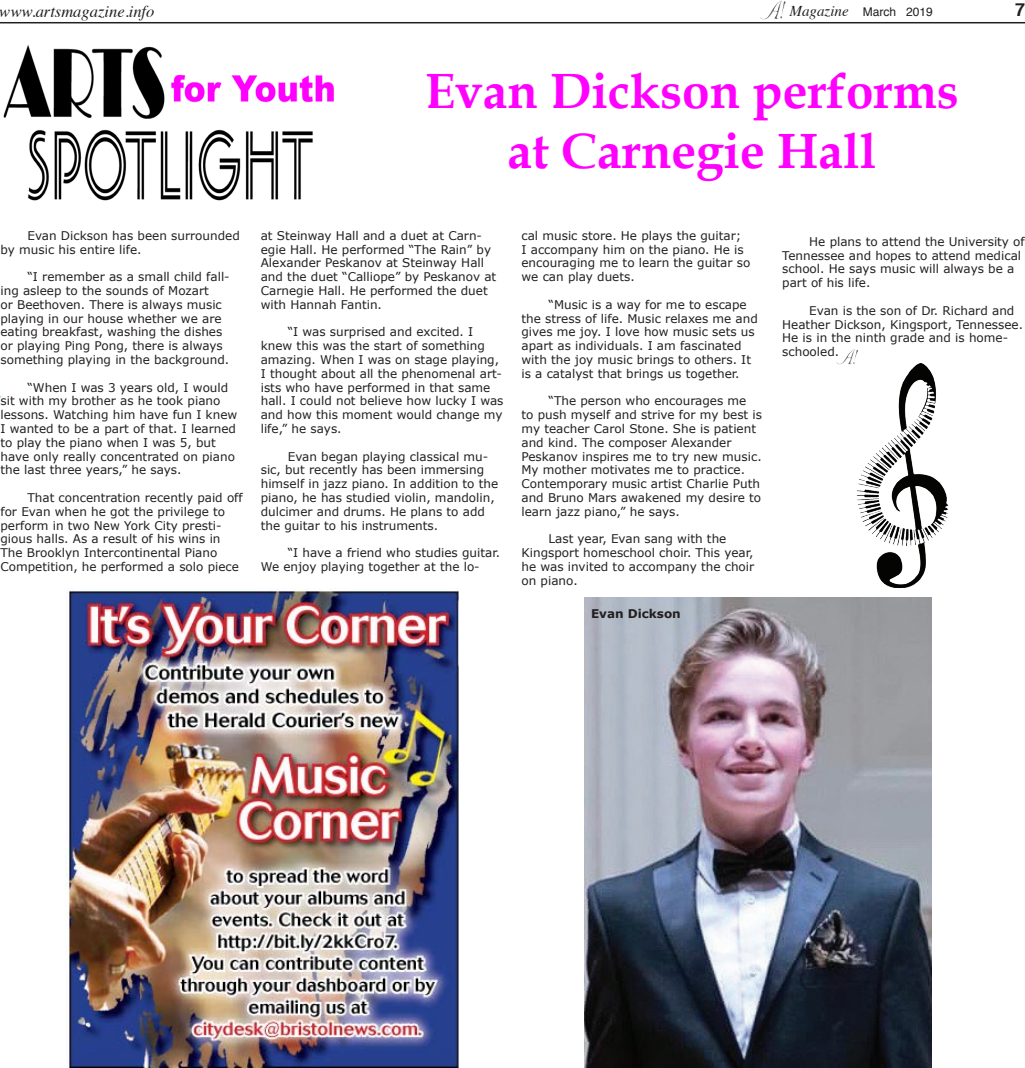
<style>
.page{position:relative;width:1025px;height:1068px;background:#fff}
.page>*{position:absolute;margin:0;border:0;box-sizing:border-box;transform-origin:0 0}
.t1{font:700 49.5px/59.4px "Book Antiqua";color:#f0f;text-align:center}
.t2{font:700 18px "Helvetica";color:#231f20}
.t3{font:italic 16.5px "Times";color:#231f20}
.t4{font:12px/13.8px "Verdana";color:#231f20}
.t5{font:12px "Helvetica";color:#231f20}
.t6{font:700 12px "Verdana";color:#231f20}
.t7{font:700 12px "Verdana";color:#00aeef}
.s1{font-family:"Times";font-style:italic;font-size:15px}
</style>
<div class="page">
<hr style="left:0;top:22px;width:1024px;height:1px;background:#231f20">
<img style="left:760px;top:0;width:25px;height:20px">
<img style="left:28px;top:129px;width:285px;height:72px">
<img style="left:3px;top:45px;width:331px;height:74px">
<img style="left:65px;top:589px;width:393px;height:479px">
<img style="left:836px;top:349px;width:22px;height:15px">
<img style="left:584px;top:598px;width:348px;height:470px">
<img style="left:848px;top:364px;width:101px;height:224px">
<h3 class="t3" style="left:0;top:-3px;width:156px">www.artsmagazine.info</h3>
<p class="t5" style="left:789px;top:3px;width:145px"><span class="s1">Magazine</span> March 2019</p>
<h2 class="t2" style="left:1015px;top:-5px;width:12px">7</h2>
<h1 class="t1" style="left:425px;top:62px;width:535px">Evan Dickson performs at Carnegie Hall</h1>
<p class="t4" style="left:0;top:228px;width:241px;text-indent:27px">Evan Dickson has been surrounded by music his entire life.</p>
<p class="t4" style="left:0;top:270px;width:231px;text-indent:27px">“I remember as a small child fall&shy;ing asleep to the sounds of Mozart<br>or Beethoven. There is always music playing in our house whether we are eating breakfast, washing the dishes or playing Ping Pong, there is always something playing in the background.</p>
<p class="t4" style="left:0;top:380px;width:238px;text-indent:27px">“When I was 3 years old, I would sit with my brother as he took piano lessons. Watching him have fun I knew I wanted to be a part of that. I learned to play the piano when I was 5, but have only really concentrated on piano the last three years,” he says.</p>
<p class="t4" style="left:0;top:491px;width:244px;text-indent:27px">That concentration recently paid off for Evan when he got the privilege to perform in two New York City presti&shy;gious halls. As a result of his wins in The Brooklyn Intercontinental Piano Competition, he performed a solo piece</p>
<p class="t7" style="left:-2px;top:386px;width:6px">.</p>
<p class="t4" style="left:261px;top:228px;width:237px">at Steinway Hall and a duet at Carn&shy;egie Hall. He performed “The Rain” by Alexander Peskanov at Steinway Hall and the duet “Calliope” by Peskanov at Carnegie Hall. He performed the duet with Hannah Fantin.</p>
<p class="t4" style="left:261px;top:325px;width:244px;text-indent:27px">“I was surprised and excited. I knew this was the start of something amazing. When I was on stage playing, I thought about all the phenomenal art&shy;ists who have performed in that same hall. I could not believe how lucky I was and how this moment would change my life,” he says.</p>
<p class="t4" style="left:261px;top:449px;width:239px;text-indent:27px">Evan began playing classical mu&shy;sic, but recently has been immersing himself in jazz piano. In addition to the piano, he has studied violin, mandolin, dulcimer and drums. He plans to add the guitar to his instruments.</p>
<p class="t4" style="left:261px;top:546px;width:241px;text-indent:27px">“I have a friend who studies guitar.<br>We enjoy playing together at the lo-</p>
<p class="t4" style="left:521px;top:228px;width:230px">cal music store. He plays the guitar;<br>I accompany him on the piano. He is encouraging me to learn the guitar so we can play duets.</p>
<p class="t4" style="left:521px;top:297px;width:238px;text-indent:27px">“Music is a way for me to escape the stress of life. Music relaxes me and gives me joy. I love how music sets us apart as individuals. I am fascinated with the joy music brings to others. It is a catalyst that brings us together.</p>
<p class="t4" style="left:521px;top:394px;width:242px;text-indent:27px">“The person who encourages me<br>to push myself and strive for my best is my teacher Carol Stone. She is patient and kind. The composer Alexander Peskanov inspires me to try new music.<br>My mother motivates me to practice.<br>Contemporary music artist Charlie Puth and Bruno Mars awakened my desire to learn jazz piano,” he says.</p>
<p class="t4" style="left:521px;top:532px;width:234px;text-indent:27px">Last year, Evan sang with the<br>Kingsport homeschool choir. This year, he was invited to accompany the choir on piano.</p>
<p class="t6" style="left:591px;top:605px;width:91px">Evan Dickson</p>
<p class="t4" style="left:782px;top:234px;width:244px;text-indent:27px">He plans to attend the University of<br>Tennessee and hopes to attend medical school. He says music will always be a part of his life.</p>
<p class="t4" style="left:782px;top:303px;width:242px;text-indent:27px">Evan is the son of Dr. Richard and<br>Heather Dickson, Kingsport, Tennessee.<br>He is in the ninth grade and is home&shy;schooled.</p>
</div>
